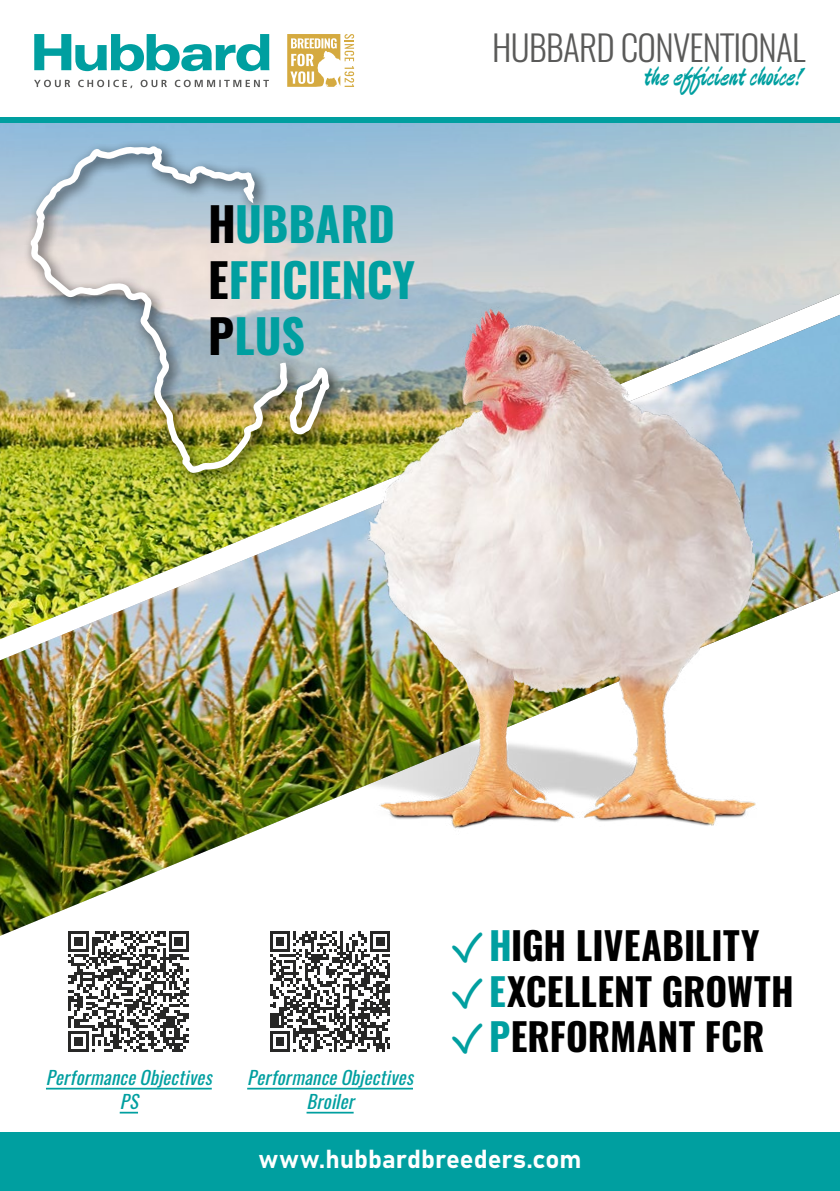
<style>
.page{position:relative;width:840px;height:1191px;background:#fff}
.page>*{position:absolute;margin:0;border:0;box-sizing:border-box;transform-origin:0 0}
.t1{font:700 46.6px/56px "Oswald";color:#009fa0}
.t2{font:700 38px/45.6px "Oswald";letter-spacing:.005em;color:#000}
.t3{font:300 35.2px "Oswald";letter-spacing:-.02em;color:#5a5a59}
.t4{font:25.8px "Bahnschrift";color:#fff}
.t5{font:italic 25.6px "Devonshire";color:#009fa0}
.t6{font:italic 18.6px/24px "Oswald";color:#009fa0;text-align:center}
.s1{color:#000}
.s2{font-family:"Kristen ITC";font-weight:400;color:#009fa0}
.s3{color:#009fa0}
</style>
<div class="page">
<img style="left:0;top:639px;width:197px;height:297px">
<img style="left:0;top:123px;width:839px;height:516px">
<img style="left:188px;top:276px;width:640px;height:579px">
<div style="left:23px;top:139px;width:321px;height:349px;background:#000;opacity:.75"></div>
<svg style="left:291px;top:219px;width:42px;height:218px;background:#bbc0bc"></svg>
<img style="left:27px;top:142px;width:264px;height:333px">
<img style="left:30px;top:145px;width:258px;height:328px">
<div style="left:0;top:1132px;width:839px;height:59px;background:#009fa0"></div>
<div style="left:0;top:117px;width:839px;height:6px;background:#009fa0"></div>
<svg style="left:287px;top:34px;width:67px;height:53px"></svg>
<svg style="left:34px;top:34px;width:235px;height:37px"></svg>
<svg style="left:34px;top:80px;width:235px;height:8px"></svg>
<svg style="left:68px;top:931px;width:121px;height:120px"></svg>
<hr style="left:46px;top:1087px;width:166px;height:2px;background:#009fa0">
<svg style="left:120px;top:1111px;width:18px;height:2px"></svg>
<hr style="left:247px;top:1087px;width:166px;height:2px;background:#009fa0">
<hr style="left:306px;top:1111px;width:47px;height:2px;background:#009fa0">
<svg style="left:270px;top:931px;width:120px;height:120px"></svg>
<h3 class="t3" style="left:492px;top:24px;width:315px">HUBBARD CONVENTIONAL</h3>
<h1 class="t1" style="left:208px;top:199px;width:208px"><span class="s1">H</span>UBBARD<br><span class="s1">E</span>FFICIENCY<br><span class="s1">P</span>LUS</h1>
<h3 class="t5" style="left:642px;top:60px;width:168px">theefficientchoice!</h3>
<p class="t6" style="left:46px;top:1063px;width:173px">PerformanceObjectives<br>PS</p>
<p class="t6" style="left:247px;top:1063px;width:173px">PerformanceObjectives<br>Broiler</p>
<h2 class="t2" style="left:449px;top:925px;width:346px"><span class="s2">√</span> <span class="s3">H</span>IGH LIVEABILITY <span class="s2">√</span> <span class="s3">E</span>XCELLENT GROWTH <span class="s2">√</span> <span class="s3">P</span>ERFORMANT FCR</h2>
<h3 class="t4" style="left:258px;top:1139px;width:324px">www.hubbardbreeders.com</h3>
</div>
